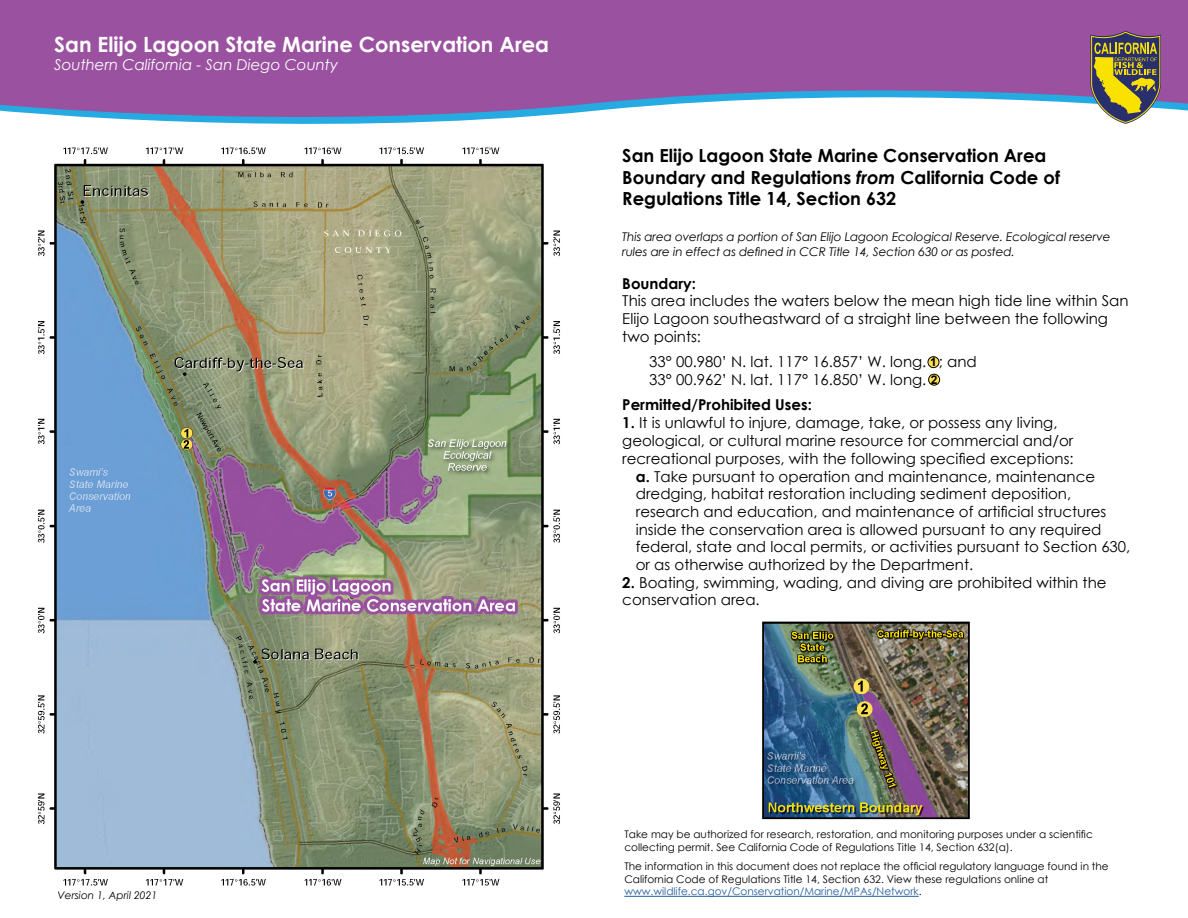
<style>
.page{position:relative;width:1188px;height:918px;background:#fff}
.page>*{position:absolute;margin:0;border:0;box-sizing:border-box;transform-origin:0 0}
.t1{font:700 21px "Century Gothic";color:#fff}
.t2{font:700 18px/21.6px "Century Gothic";color:#000}
.t3{font:15px/17.7px "Century Gothic";color:#000}
.t4{font:700 15px "Century Gothic";color:#000}
.t5{font:italic 15px "Century Gothic";color:#fff}
.t6{font:italic 12px/15px "Century Gothic";letter-spacing:-.01em;color:#000}
.t7{font:700 12px "Arial";color:#000}
.t8{font:10.5px/12.6px "Century Gothic";color:#000}
.t9{font:10.5px "Century Gothic";color:#215e9e}
.t10{font:italic 10.5px "Century Gothic";color:#000}
.s1{font-style:italic}
.s2{font-weight:700}
.s3{color:#000}
</style>
<div class="page">
<svg style="left:0;top:0;width:1186px;height:124px;background:#9e67ad"></svg>
<svg style="left:1186px;top:0;width:2px;height:111px"></svg>
<svg style="left:1090px;top:31px;width:71px;height:93px;background:#8b845c"></svg>
<hr style="left:624px;top:896px;width:295px;height:1px;background:#215e9e">
<div style="left:929px;top:374px;width:11px;height:11px;background:#ffe252;border-radius:50%"></div>
<div style="left:928px;top:374px;width:12px;height:11px;border:1px solid #000;border-radius:50%"></div>
<div style="left:928px;top:357px;width:11px;height:11px;background:#ffe252;border-radius:50%"></div>
<div style="left:928px;top:356px;width:11px;height:12px;border:1px solid #000;border-radius:50%"></div>
<img style="left:37px;top:147px;width:523px;height:739px">
<img style="left:762px;top:621px;width:208px;height:199px">
<h1 class="t1" style="left:54px;top:29px;width:496px">San Elijo Lagoon State Marine Conservation Area</h1>
<p class="t5" style="left:54px;top:54px;width:285px">Southern California - San Diego County</p>
<p class="t2" style="left:622px;top:144px;width:439px">San Elijo Lagoon State Marine Conservation Area<br>Boundary and Regulations <span class="s1">from</span> California Code of<br>Regulations Title 14, Section 632</p>
<p class="t6" style="left:622px;top:229px;width:490px">This area overlaps a portion of San Elijo Lagoon Ecological Reserve. Ecological reserve rules are in effect as defined in CCR Title 14, Section 630 or as posted.</p>
<p class="t4" style="left:622px;top:272px;width:75px">Boundary:</p>
<p class="t3" style="left:622px;top:292px;width:508px">This area includes the waters below the mean high tide line within San<br>Elijo Lagoon southeastward of a straight line between the following two points:</p>
<p class="t3" style="left:649px;top:352px;width:329px">33° 00.980’ N. lat. 117° 16.857’ W. long. ; and<br>33° 00.962’ N. lat. 117° 16.850’ W. long.</p>
<p class="t4" style="left:622px;top:393px;width:191px">Permitted/Prohibited Uses:</p>
<p class="t3" style="left:622px;top:414px;width:437px"><span class="s2">1.</span> It is unlawful to injure, damage, take, or possess any living,</p>
<p class="t3" style="left:622px;top:432px;width:453px">geological, or cultural marine resource for commercial and/or</p>
<p class="t3" style="left:622px;top:450px;width:453px">recreational purposes, with the following specified exceptions:</p>
<p class="t3" style="left:636px;top:467px;width:461px"><span class="s2">a.</span> Take pursuant to operation and maintenance, maintenance</p>
<p class="t3" style="left:636px;top:485px;width:437px">dredging, habitat restoration including sediment deposition,</p>
<p class="t3" style="left:636px;top:503px;width:472px">research and education, and maintenance of artificial structures</p>
<p class="t3" style="left:636px;top:520px;width:467px">inside the conservation area is allowed pursuant to any required</p>
<p class="t3" style="left:636px;top:538px;width:496px">federal, state and local permits, or activities pursuant to Section 630,</p>
<p class="t3" style="left:636px;top:555px;width:339px">or as otherwise authorized by the Department.</p>
<p class="t3" style="left:622px;top:573px;width:486px"><span class="s2">2.</span> Boating, swimming, wading, and diving are prohibited within the conservation area.</p>
<p class="t7" style="left:930px;top:354px;width:8px">1</p>
<p class="t7" style="left:931px;top:371px;width:8px">2</p>
<p class="t8" style="left:624px;top:828px;width:470px">Take may be authorized for research, restoration, and monitoring purposes under a scientific collecting permit. See California Code of Regulations Title 14, Section 632(a).</p>
<p class="t8" style="left:624px;top:860px;width:486px">The information in this document does not replace the official regulatory language found in the<br>California Code of Regulations Title 14, Section 632. View these regulations online at</p>
<p class="t10" style="left:58px;top:887px;width:101px">Version 1, April 2021</p>
<p class="t9" style="left:624px;top:884px;width:299px">www.wildlife.ca.gov/Conservation/Marine/MPAs/Network<span class="s3">.</span></p>
</div>
